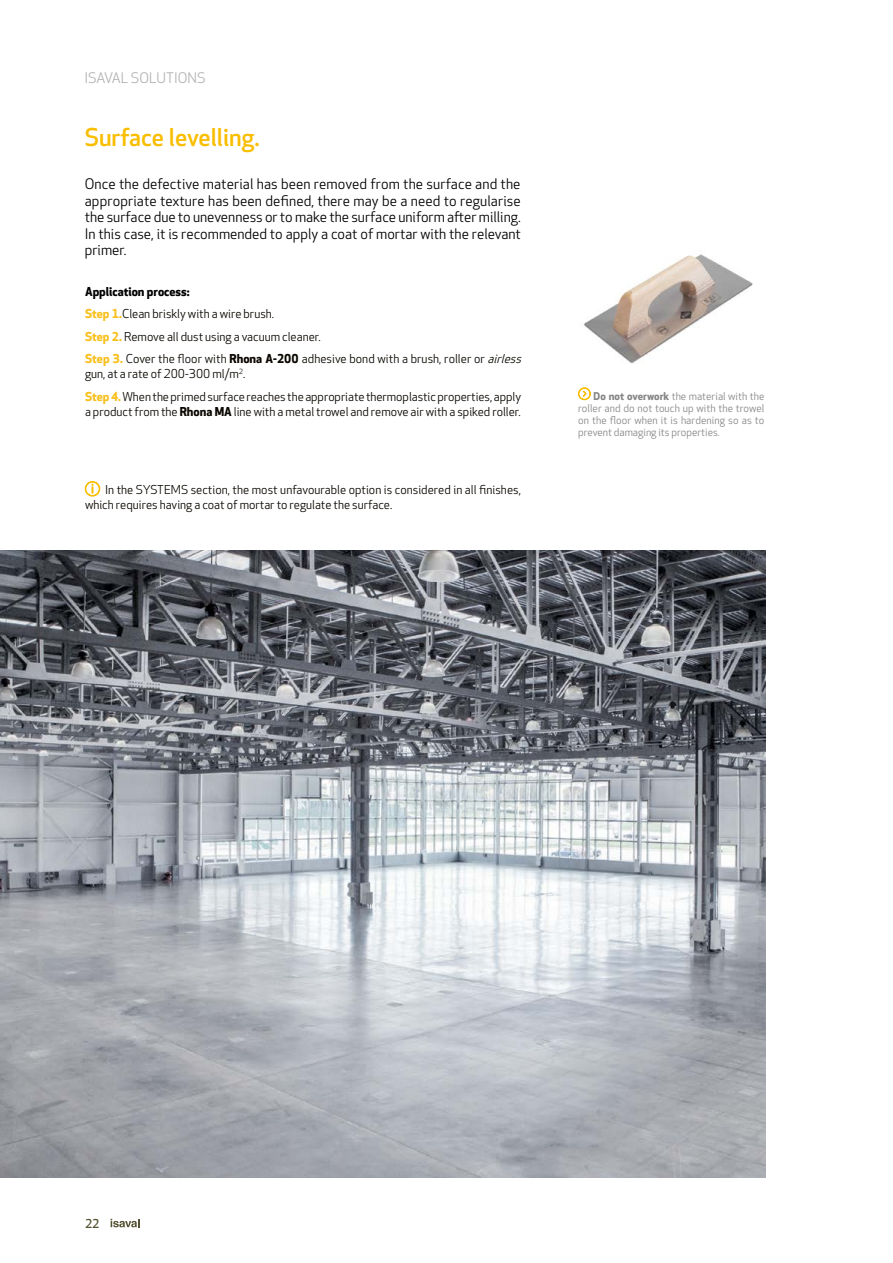
<style>
.page{position:relative;width:893px;height:1263px;background:#fff}
.page>*{position:absolute;margin:0;border:0;box-sizing:border-box;transform-origin:0 0}
.t1{font:500 24px "Apex New";color:#f9be00}
.t2{font:14.25px/16.5px "Apex New";color:#000;text-align:justify}
.t3{font:14.25px "Apex New";color:#b3b2b2}
.t4{font:12px/22.5px "Apex New";color:#0b0700}
.t5{font:500 12px "Apex New";color:#555334}
.t6{font:10.5px/12px "Apex New";letter-spacing:.005em;color:#878787;text-align:justify}
.s1{font-weight:700;color:#000}
.s2{font-weight:700;color:#f9c01d}
.s3{font-weight:700}
.s4{font-style:italic}
</style>
<div class="page">
<svg style="left:111px;top:1219px;width:28px;height:8px"></svg>
<img style="left:0;top:551px;width:765px;height:627px">
<svg style="left:578px;top:387px;width:13px;height:14px"></svg>
<svg style="left:85px;top:481px;width:15px;height:15px"></svg>
<img style="left:583px;top:254px;width:170px;height:110px">
<p class="t3" style="left:85px;top:69px;width:123px">ISAVAL SOLUTIONS</p>
<h1 class="t1" style="left:85px;top:121px;width:176px">Surface levelling.</h1>
<p class="t2" style="left:85px;top:176px;width:438px">Once the defective material has been removed from the surface and the appropriate texture has been defined, there may be a need to regularise the surface due to unevenness or to make the surface uniform after milling.<br>In this case, it is recommended to apply a coat of mortar with the relevant primer.</p>
<p class="t4" style="left:85px;top:280px;width:441px"><span class="s1">Application process:<br></span><span class="s2">Step 1.</span>Clean briskly with a wire brush.<br><span class="s2">Step 2.</span> Remove all dust using a vacuum cleaner.<br><span class="s2">Step 3.</span> Cover the floor with <span class="s3">Rhona A-200</span> adhesive bond with a brush, roller or <span class="s4">airless</span></p>
<p class="t4" style="left:85px;top:363px;width:438px">gun, at a rate of 200-300 ml/m<sup>2</sup>.<br><span class="s2">Step 4.</span> When the primed surface reaches the appropriate thermoplastic properties, apply</p>
<p class="t4" style="left:85px;top:400px;width:437px">a product from the <span class="s3">Rhona MA</span> line with a metal trowel and remove air with a spiked roller.</p>
<p class="t4" style="left:85px;top:482px;width:437px;line-height:15px;text-indent:20px">In the SYSTEMS section, the most unfavourable option is considered in all finishes, which requires having a coat of mortar to regulate the surface.</p>
<p class="t6" style="left:578px;top:390px;width:188px;text-indent:16px"><span class="s3">Do not overwork</span> the material with the roller and do not touch up with the trowel on the floor when it is hardening so as to prevent damaging its properties.</p>
<p class="t5" style="left:85px;top:1215px;width:16px">22</p>
</div>
